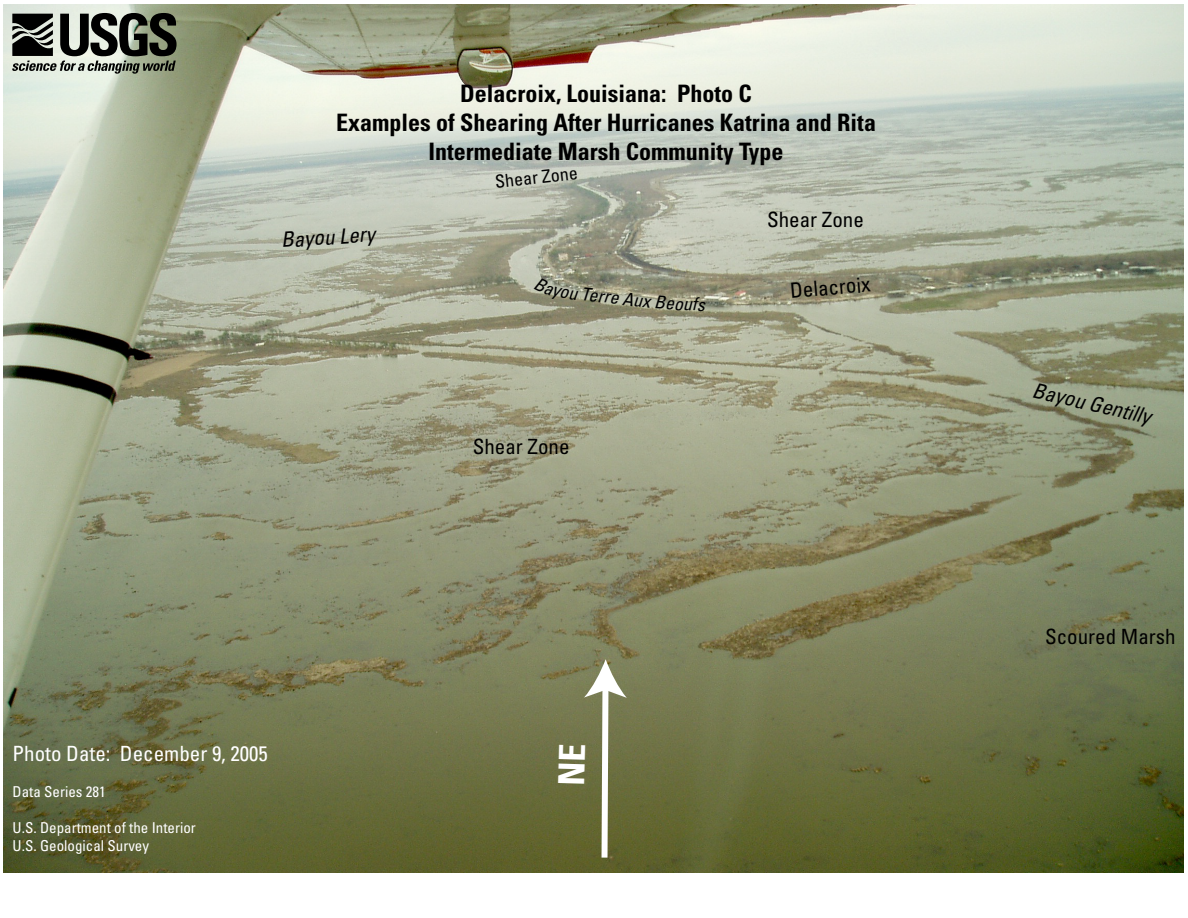
<style>
.page{position:relative;width:1188px;height:918px;background:#fff}
.page>*{position:absolute;margin:0;border:0;box-sizing:border-box;transform-origin:0 0}
.t1{font:700 condensed 24px/28.8px "Univers";color:#000;text-align:center}
.t2{font:condensed 21px "Univers";color:#000}
.t3{font:condensed 21px "Univers";color:#fff}
.t4{font:italic condensed 21px "Univers";color:#000}
.t5{font:condensed 18px "Univers";color:#000}
.t6{font:condensed 15px/18px "Univers";color:#fff}
</style>
<div class="page">
<img style="left:3px;top:4px;width:1181px;height:869px">
<svg style="left:12px;top:13px;width:165px;height:61px;background:#696e65"></svg>
<svg style="left:558px;top:659px;width:69px;height:205px;background:#7d7f56"></svg>
<svg style="left:534px;top:277px;width:172px;height:34px;background:#9e9e87"></svg>
<p class="t1" style="left:336px;top:79px;width:541px">Delacroix, Louisiana: Photo C<br>Examples of Shearing After Hurricanes Katrina and Rita<br>Intermediate Marsh Community Type</p>
<p class="t4" style="left:280px;top:227px;width:96px;rotate:-4deg">Bayou Lery</p>
<p class="t5" style="left:494px;top:170px;width:84px;rotate:-6deg">Shear Zone</p>
<p class="t2" style="left:473px;top:434px;width:98px">Shear Zone</p>
<p class="t2" style="left:767px;top:206px;width:98px">Shear Zone</p>
<p class="t2" style="left:789px;top:278px;width:82px;rotate:-5deg">Delacroix</p>
<p class="t3" style="left:13px;top:741px;width:257px">Photo Date: December 9, 2005</p>
<p class="t6" style="left:13px;top:783px;width:95px">Data Series 281</p>
<p class="t6" style="left:13px;top:819px;width:185px">U.S. Department of the Interior<br>U.S. Geological Survey</p>
<p class="t4" style="left:1036px;top:377px;width:123px;rotate:13deg">Bayou Gentilly</p>
<p class="t2" style="left:1045px;top:623px;width:132px">Scoured Marsh</p>
</div>
